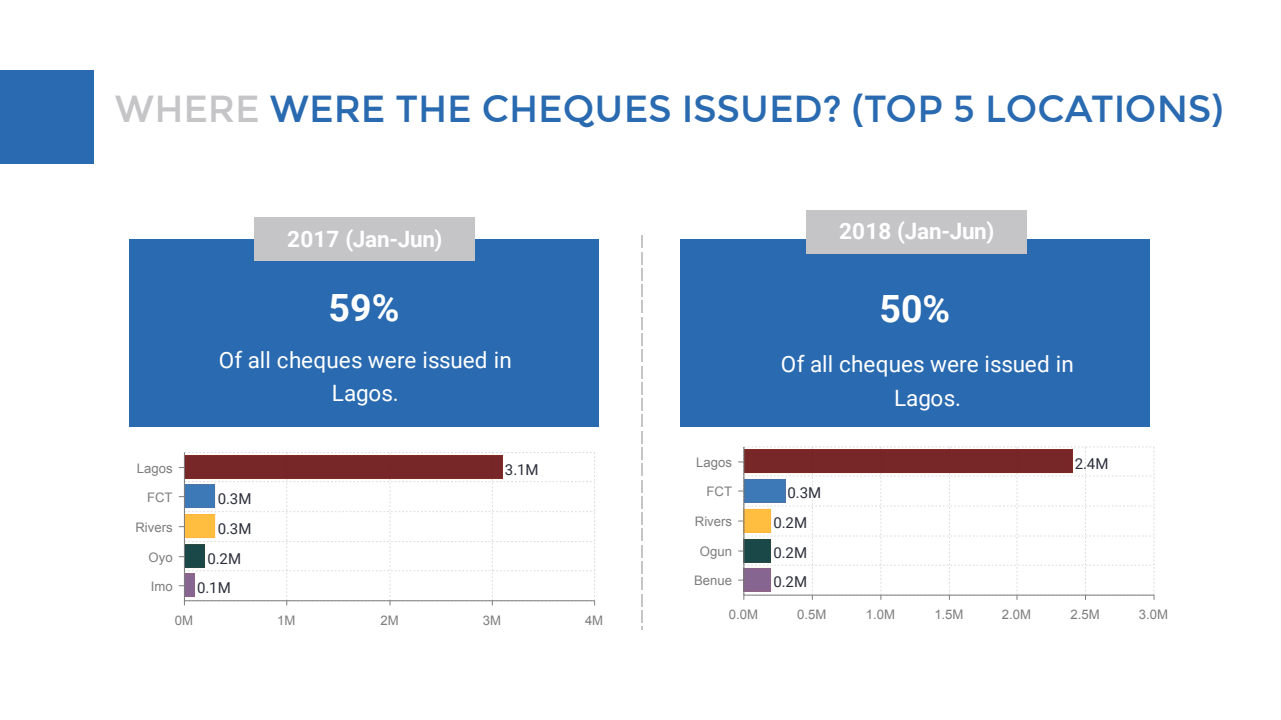
<style>
.page{position:relative;width:1281px;height:720px;background:#fff}
.page>*{position:absolute;margin:0;border:0;box-sizing:border-box;transform-origin:0 0}
.t1{font:37.5px "Montserrat";letter-spacing:-.005em;color:#296ab0}
.t2{font:700 37.5px "Roboto";color:#fff}
.t3{font:22.5px/33.8px "Roboto";letter-spacing:.005em;color:#fff;text-align:center}
.t4{font:700 22.5px "Roboto";letter-spacing:.005em;color:#fff}
.t5{font:15px/29.8px "Roboto";color:#2c2f3b}
.t6{font:13.12px "Arial";color:#7d7d7d}
.s1{color:#c5c5c8}
</style>
<div class="page">
<svg style="left:179px;top:452px;width:416px;height:153px"></svg>
<hr style="left:184px;top:453px;width:1px;height:148px;background:#7d7d7d">
<hr style="left:184px;top:600px;width:410px;height:1px;background:#7d7d7d">
<div style="left:0;top:70px;width:94px;height:94px;background:#296ab0"></div>
<div style="left:129px;top:239px;width:469px;height:187px;background:#296ab0"></div>
<svg style="left:641px;top:236px;width:1px;height:394px"></svg>
<div style="left:254px;top:218px;width:221px;height:43px;background:#c5c5c8"></div>
<div style="left:680px;top:239px;width:469px;height:188px;background:#296ab0"></div>
<div style="left:806px;top:210px;width:220px;height:43px;background:#c5c5c8"></div>
<svg style="left:738px;top:446px;width:416px;height:154px"></svg>
<hr style="left:743px;top:447px;width:1px;height:148px;background:#7d7d7d">
<hr style="left:743px;top:595px;width:410px;height:1px;background:#7d7d7d">
<h1 class="t1" style="left:115px;top:87px;width:1109px"><span class="s1">WHERE</span> WERE THE CHEQUES ISSUED? (TOP 5 LOCATIONS)</h1>
<h2 class="t4" style="left:287px;top:226px;width:157px">2017 (Jan-Jun)</h2>
<h2 class="t4" style="left:839px;top:218px;width:157px">2018 (Jan-Jun)</h2>
<h1 class="t2" style="left:328px;top:286px;width:72px">59%</h1>
<h1 class="t2" style="left:879px;top:287px;width:72px">50%</h1>
<p class="t6" style="left:137px;top:461px;width:37px">Lagos</p>
<p class="t6" style="left:147px;top:490px;width:27px">FCT</p>
<p class="t6" style="left:135px;top:520px;width:39px">Rivers</p>
<p class="t6" style="left:149px;top:550px;width:26px">Oyo</p>
<p class="t6" style="left:151px;top:579px;width:23px">Imo</p>
<h2 class="t3" style="left:219px;top:343px;width:294px">Of all cheques were issued in<br>Lagos.</h2>
<p class="t5" style="left:218px;top:484px;width:35px">0.3M</p>
<p class="t5" style="left:218px;top:514px;width:35px">0.3M</p>
<p class="t5" style="left:207px;top:544px;width:35px">0.2M</p>
<p class="t5" style="left:197px;top:573px;width:35px">0.1M</p>
<p class="t5" style="left:505px;top:455px;width:35px">3.1M</p>
<p class="t6" style="left:175px;top:613px;width:20px">0M</p>
<p class="t6" style="left:277px;top:613px;width:20px">1M</p>
<p class="t6" style="left:380px;top:613px;width:20px">2M</p>
<p class="t6" style="left:482px;top:613px;width:20px">3M</p>
<p class="t6" style="left:585px;top:613px;width:20px">4M</p>
<h2 class="t3" style="left:780px;top:348px;width:294px">Of all cheques were issued in<br>Lagos.</h2>
<p class="t6" style="left:696px;top:455px;width:37px">Lagos</p>
<p class="t6" style="left:706px;top:484px;width:27px">FCT</p>
<p class="t6" style="left:694px;top:514px;width:39px">Rivers</p>
<p class="t6" style="left:699px;top:544px;width:34px">Ogun</p>
<p class="t6" style="left:694px;top:573px;width:39px">Benue</p>
<p class="t6" style="left:728px;top:607px;width:31px">0.0M</p>
<p class="t6" style="left:797px;top:607px;width:31px">0.5M</p>
<p class="t6" style="left:865px;top:607px;width:31px">1.0M</p>
<p class="t6" style="left:934px;top:607px;width:31px">1.5M</p>
<p class="t6" style="left:1001px;top:607px;width:31px">2.0M</p>
<p class="t6" style="left:1070px;top:607px;width:31px">2.5M</p>
<p class="t6" style="left:1138px;top:607px;width:31px">3.0M</p>
<p class="t5" style="left:1074px;top:449px;width:35px">2.4M</p>
<p class="t5" style="left:773px;top:478px;width:49px;text-indent:14px">0.3M<br>0.2M<br>0.2M<br>0.2M</p>
</div>
